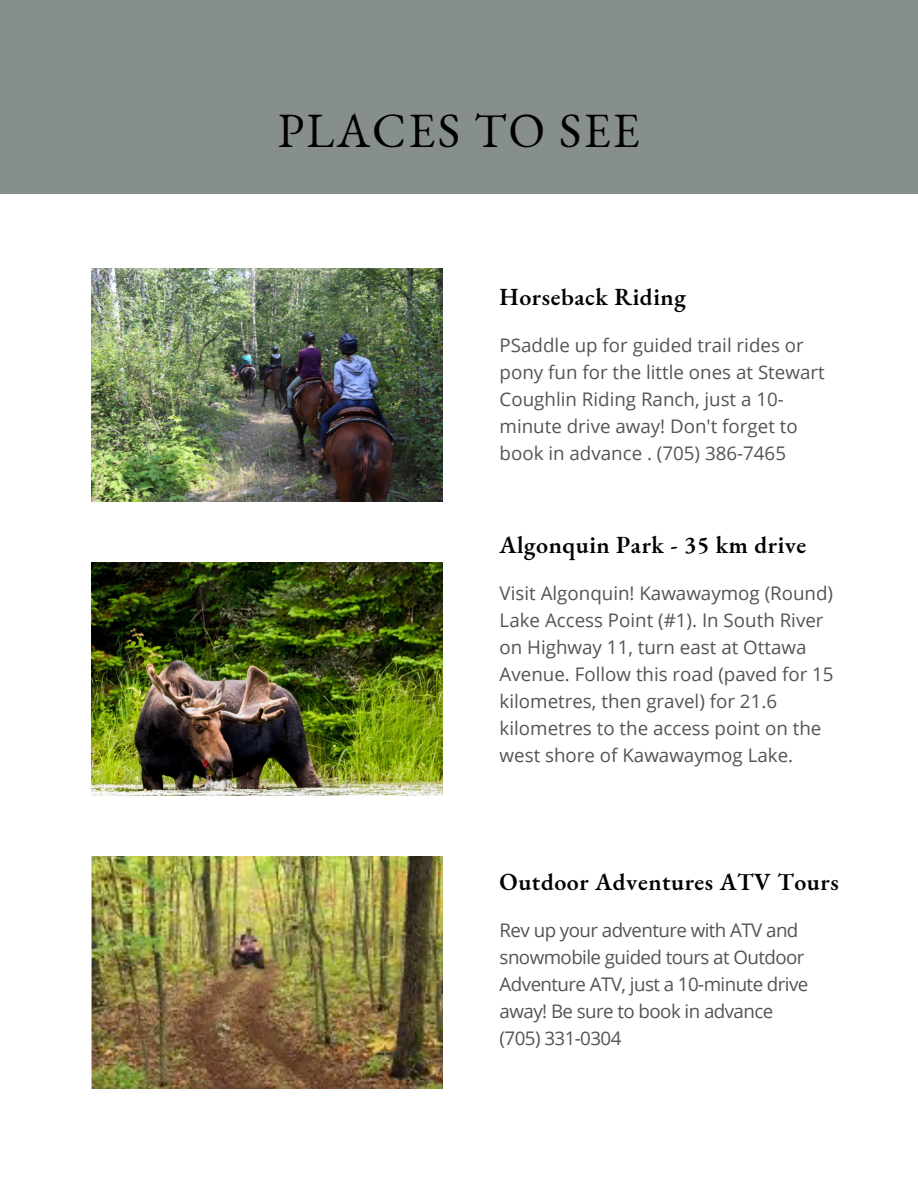
<style>
.page{position:relative;width:918px;height:1188px;background:#fff}
.page>*{position:absolute;margin:0;border:0;box-sizing:border-box;transform-origin:0 0}
.t1{font:48px "EB Garamond";letter-spacing:.045em;color:#000}
.t2{font:600 24px "EB Garamond";letter-spacing:.02em;color:#000}
.t3{font:18.75px/27px "Open Sans";color:#545454}
.t4{font:18.75px/27px "Open Sans";letter-spacing:-.03em;color:#545454}
</style>
<div class="page">
<img style="left:92px;top:856px;width:351px;height:233px">
<img style="left:92px;top:562px;width:351px;height:233px">
<img style="left:92px;top:269px;width:351px;height:233px">
<div style="left:0;top:0;width:918px;height:194px;background:#868f89"></div>
<h1 class="t1" style="left:278px;top:99px;width:364px">PLACES TO SEE</h1>
<p class="t2" style="left:500px;top:281px;width:188px">Horseback Riding</p>
<p class="t3" style="left:500px;top:331px;width:327px">PSaddle up for guided trail rides or pony fun for the little ones at Stewart Coughlin Riding Ranch, just a 10- minute drive away! Don't forget to book in advance . (705) 386-7465</p>
<p class="t2" style="left:500px;top:529px;width:308px">Algonquin Park - 35 km drive</p>
<p class="t3" style="left:500px;top:580px;width:336px">Visit Algonquin! Kawawaymog (Round)<br>Lake Access Point (#1). In South River on Highway 11, turn east at Ottawa Avenue. Follow this road (paved for 15 kilometres, then gravel) for 21.6 kilometres to the access point on the west shore of Kawawaymog Lake.</p>
<p class="t2" style="left:500px;top:866px;width:341px">Outdoor Adventures ATV Tours</p>
<p class="t4" style="left:500px;top:916px;width:310px">Rev up your adventure with ATV and snowmobile guided tours at Outdoor<br>Adventure ATV, just a 10-minute drive away! Be sure to book in advance (705) 331-0304</p>
</div>
